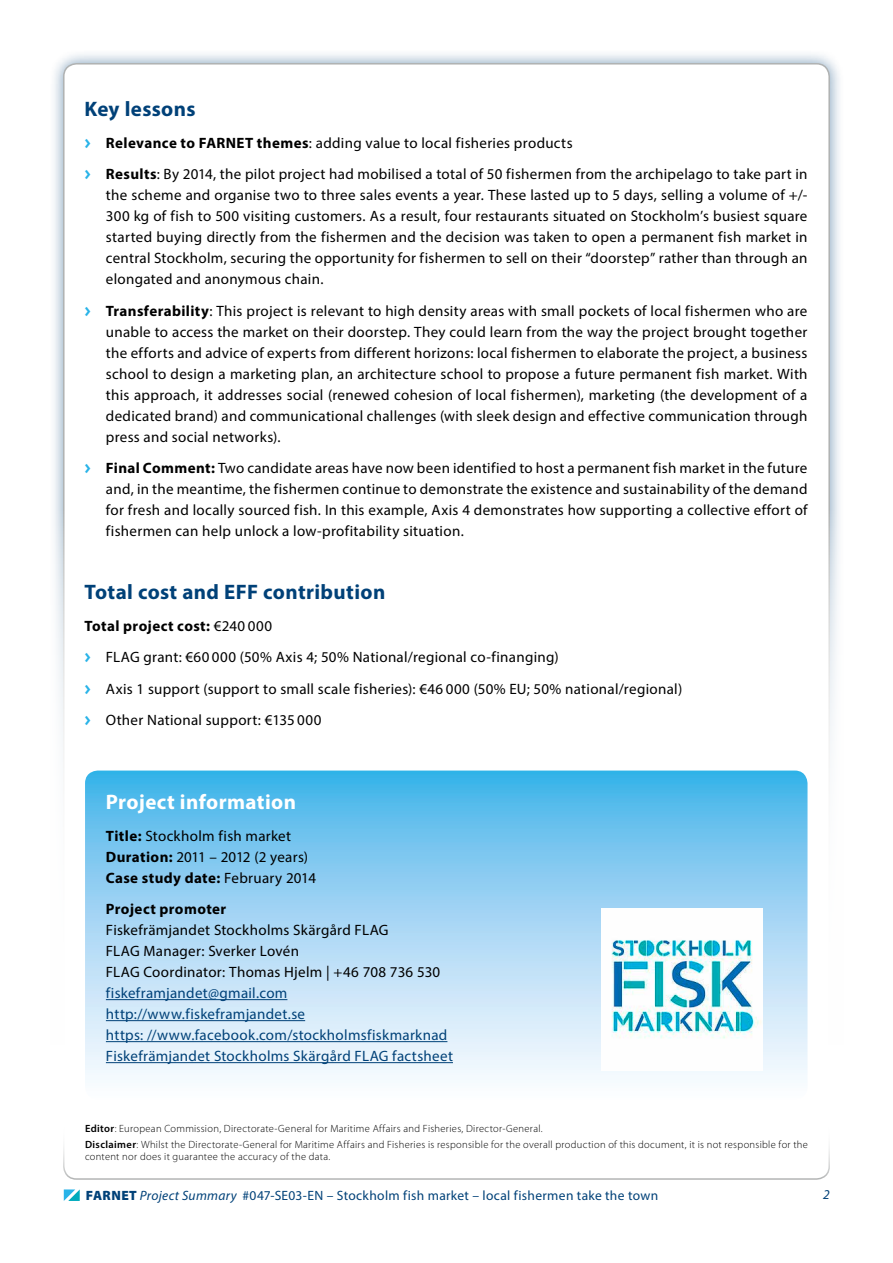
<style>
.page{position:relative;width:893px;height:1263px;background:#fff}
.page>*{position:absolute;margin:0;border:0;box-sizing:border-box;transform-origin:0 0}
.t1{font:700 21px "Myriad Pro";letter-spacing:.015em;color:#004178}
.t2{font:700 21px "Myriad Pro";letter-spacing:.02em;color:#fff}
.t3{font:15px/21px "Myriad Pro";letter-spacing:.02em;color:#000}
.t4{font:15px/21px "Myriad Pro";letter-spacing:.02em;color:#004178}
.t5{font:700 15px "Myriad Pro";letter-spacing:.025em;color:#000}
.t6{font:13.5px "Myriad Pro";letter-spacing:.025em;color:#004178}
.t7{font:italic 13.5px "Myriad Pro";color:#004178}
.t8{font:300 10.5px/16.2px "Myriad Pro";letter-spacing:.03em;color:#000}
.s1{font-family:"Meta Plus Bold Caps";color:#29b3e8}
.s2{font-weight:700}
.s3{font-weight:600}
.s4{font-weight:900}
.s5{font-style:italic}
</style>
<div class="page">
<div style="left:49px;top:49px;width:795px;height:1165px;background:#004178;opacity:.5"></div>
<div style="left:64px;top:64px;width:765px;height:1135px;background:#fff;border-radius:13px"></div>
<div style="left:0;top:510px;width:893px;height:753px;background:#fff"></div>
<svg style="left:64px;top:1189px;width:16px;height:12px"></svg>
<svg style="left:63px;top:1147px;width:767px;height:33px"></svg>
<svg style="left:85px;top:770px;width:722px;height:310px;background:#9dd4f3"></svg>
<hr style="left:106px;top:999px;width:181px;height:1px;background:#004178">
<hr style="left:106px;top:1020px;width:199px;height:1px;background:#004178">
<hr style="left:106px;top:1041px;width:341px;height:1px;background:#004178">
<hr style="left:106px;top:1062px;width:347px;height:1px;background:#004178">
<img style="left:601px;top:909px;width:162px;height:161px">
<h1 class="t1" style="left:85px;top:95px;width:112px">Key lessons</h1>
<p class="t3" style="left:85px;top:127px;width:724px;line-height:31.5px"><span class="s1">&gt;</span> <span class="s2">Relevance to FARNET themes</span>: adding value to local fisheries products<br><span class="s1">&gt;</span> <span class="s2">Results</span>: By 2014, the pilot project had mobilised a total of 50 fishermen from the archipelago to take part in</p>
<p class="t3" style="left:106px;top:184px;width:703px;text-align:justify">the scheme and organise two to three sales events a year. These lasted up to 5 days, selling a volume of +/- 300 kg of fish to 500 visiting customers. As a result, four restaurants situated on Stockholm’s busiest square started buying directly from the fishermen and the decision was taken to open a permanent fish market in central Stockholm, securing the opportunity for fishermen to sell on their “doorstep” rather than through an elongated and anonymous chain.</p>
<p class="t3" style="left:106px;top:300px;width:703px;text-align:justify;text-indent:-21px"><span class="s1">&gt;</span> <span class="s2">Transferability</span>: This project is relevant to high density areas with small pockets of local fishermen who are unable to access the market on their doorstep. They could learn from the way the project brought together the efforts and advice of experts from different horizons: local fishermen to elaborate the project, a business school to design a marketing plan, an architecture school to propose a future permanent fish market. With this approach, it addresses social (renewed cohesion of local fishermen), marketing (the development of a dedicated brand) and communicational challenges (with sleek design and effective communication through press and social networks).</p>
<p class="t3" style="left:106px;top:457px;width:703px;text-align:justify;text-indent:-21px"><span class="s1">&gt;</span> <span class="s2">Final Comment:</span> Two candidate areas have now been identified to host a permanent fish market in the future and, in the meantime, the fishermen continue to demonstrate the existence and sustainability of the demand for fresh and locally sourced fish. In this example, Axis 4 demonstrates how supporting a collective effort of fishermen can help unlock a low-profitability situation.</p>
<h1 class="t1" style="left:85px;top:578px;width:302px">Total cost and EFF contribution</h1>
<p class="t3" style="left:85px;top:610px;width:599px;line-height:31.5px"><span class="s2">Total project cost:</span> €240 000<br><span class="s1">&gt;</span> FLAG grant: €60 000 (50% Axis 4; 50% National/regional co-finanging)<br><span class="s1">&gt;</span> Axis 1 support (support to small scale fisheries): €46 000 (50% EU; 50% national/regional) <span class="s1">&gt;</span> Other National support: €135 000</p>
<h1 class="t2" style="left:106px;top:788px;width:192px">Project information</h1>
<p class="t3" style="left:106px;top:825px;width:212px"><span class="s2">Title:</span> Stockholm fish market<br><span class="s2">Duration:</span> 2011 – 2012 (2 years)<br><span class="s2">Case study date:</span> February 2014</p>
<p class="t5" style="left:106px;top:899px;width:122px">Project promoter</p>
<p class="t3" style="left:106px;top:919px;width:336px">Fiskefrämjandet Stockholms Skärgård FLAG<br>FLAG Manager: Sverker Lovén<br>FLAG Coordinator: Thomas Hjelm | +46 708 736 530</p>
<p class="t4" style="left:106px;top:982px;width:349px">fiskeframjandet@gmail.com http://www.fiskeframjandet.se<br>https: //www.facebook.com/stockholmsfiskmarknad Fiskefrämjandet Stockholms Skärgård FLAG factsheet</p>
<p class="t8" style="left:85px;top:1120px;width:724px"><span class="s3">Editor</span>: European Commission, Directorate-General for Maritime Affairs and Fisheries, Director-General.<br><span class="s3">Disclaimer</span>: Whilst the Directorate-General for Maritime Affairs and Fisheries is responsible for the overall production of this document, it is not responsible for the</p>
<p class="t8" style="left:85px;top:1148px;width:247px">content nor does it guarantee the accuracy of the data.</p>
<p class="t6" style="left:86px;top:1187px;width:574px"><span class="s4">FARNET</span> <span class="s5">Project Summary</span> #047-SE03-EN – Stockholm fish market – local fishermen take the town</p>
<p class="t7" style="left:823px;top:1186px;width:8px">2</p>
</div>
